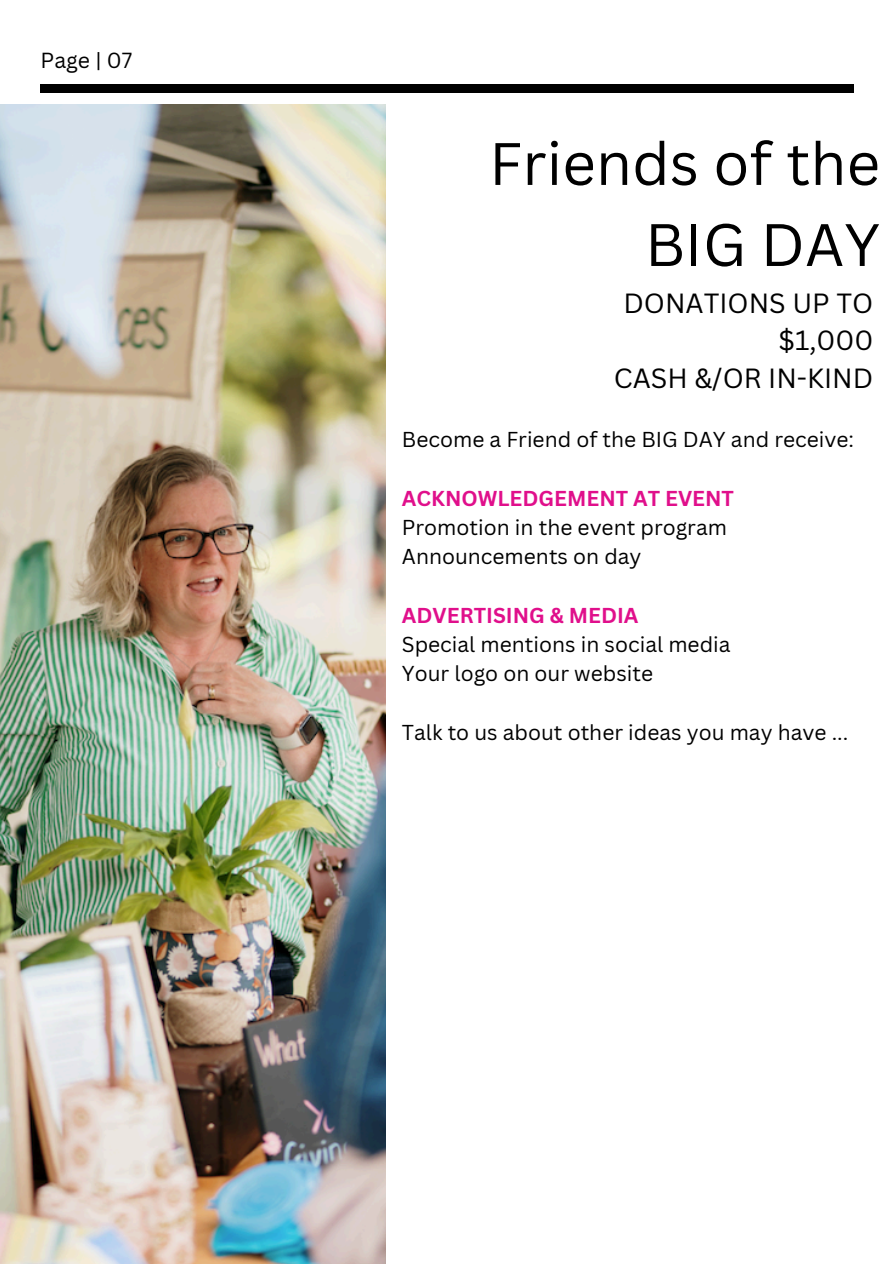
<style>
.page{position:relative;width:894px;height:1264px;background:#fff}
.page>*{position:absolute;margin:0;border:0;box-sizing:border-box;transform-origin:0 0}
.t1{font:58.5px/81px "Canva Sans";color:#000;text-align:right}
.t2{font:27px/37.2px "Canva Sans";color:#000;text-align:right}
.t3{font:21.3px "Canva Sans";color:#000}
.t4{font:21px/29.2px "Canva Sans";color:#000}
.t5{font:700 21px "Canva Sans";color:#e00f8b}
</style>
<div class="page">
<div style="left:40px;top:85px;width:813px;height:8px;background:#000"></div>
<img style="left:0;top:104px;width:385px;height:1159px">
<p class="t3" style="left:41px;top:46px;width:93px">Page | 07</p>
<p class="t1" style="left:489px;top:122px;width:392px">Friends of the<br>BIG DAY</p>
<p class="t2" style="left:613px;top:284px;width:261px">DONATIONS UP TO $1,000<br>CASH &amp;/OR IN-KIND</p>
<p class="t4" style="left:402px;top:424px;width:453px">Become a Friend of the BIG DAY and receive:</p>
<h1 class="t5" style="left:402px;top:483px;width:333px">ACKNOWLEDGEMENT AT EVENT</h1>
<p class="t4" style="left:402px;top:512px;width:326px">Promotion in the event program<br>Announcements on day</p>
<p class="t5" style="left:402px;top:600px;width:238px">ADVERTISING &amp; MEDIA</p>
<p class="t4" style="left:402px;top:629px;width:330px">Special mentions in social media</p>
<p class="t4" style="left:402px;top:658px;width:252px">Your logo on our website</p>
<p class="t4" style="left:402px;top:717px;width:447px">Talk to us about other ideas you may have ...</p>
</div>
